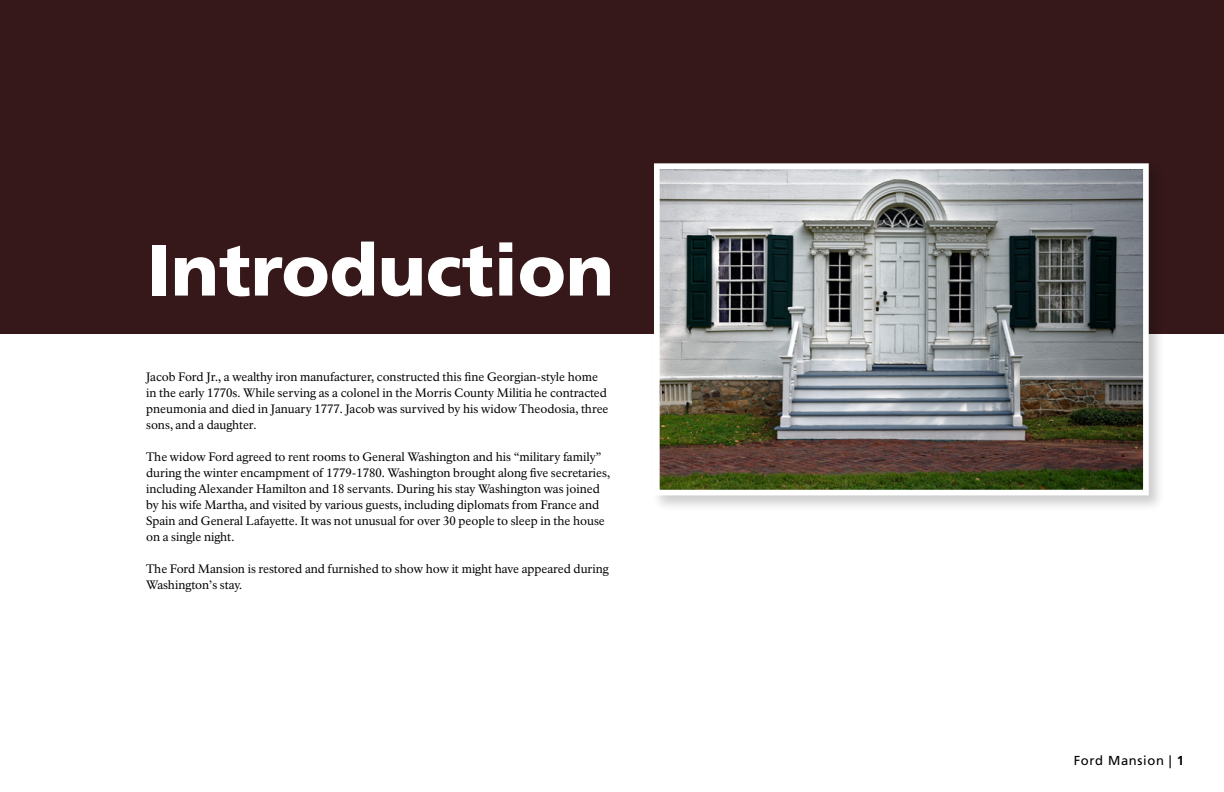
<style>
.page{position:relative;width:1224px;height:792px;background:#fff}
.page>*{position:absolute;margin:0;border:0;box-sizing:border-box;transform-origin:0 0}
.t1{font:900 72px "Frutiger LT Std";color:#fff}
.t2{font:13px "Frutiger LT Std";letter-spacing:.05em;color:#000}
.t3{font:12px/16px "NPS Rawlinson OT";color:#000}
.s1{font-weight:700}
</style>
<div class="page">
<div style="left:0;top:0;width:1224px;height:334px;background:#36181a"></div>
<div style="left:651px;top:160px;width:515px;height:352px;background:#000;opacity:.2"></div>
<img style="left:661px;top:170px;width:481px;height:318px">
<div style="left:654px;top:163px;width:495px;height:332px;border:6px solid #fff"></div>
<h2 class="t1" style="left:147px;top:227px;width:469px">Introduction</h2>
<p class="t3" style="left:146px;top:369px;width:464px">Jacob Ford Jr., a wealthy iron manufacturer, constructed this fne Georgian-style home in the early 1770s. While serving as a colonel in the Morris County Militia he contracted pneumonia and died in January 1777. Jacob was survived by his widow Theodosia, three sons, and a daughter.</p>
<p class="t3" style="left:146px;top:449px;width:465px">The widow Ford agreed to rent rooms to General Washington and his “military family” during the winter encampment of 1779-1780. Washington brought along fve secretaries, including Alexander Hamilton and 18 servants. During his stay Washington was joined by his wife Martha, and visited by various guests, including diplomats from France and Spain and General Lafayette. It was not unusual for over 30 people to sleep in the house on a single night.</p>
<p class="t3" style="left:146px;top:561px;width:464px">The Ford Mansion is restored and furnished to show how it might have appeared during<br>Washington’s stay.</p>
<p class="t2" style="left:1074px;top:753px;width:112px">Ford Mansion | <span class="s1">1</span></p>
</div>
